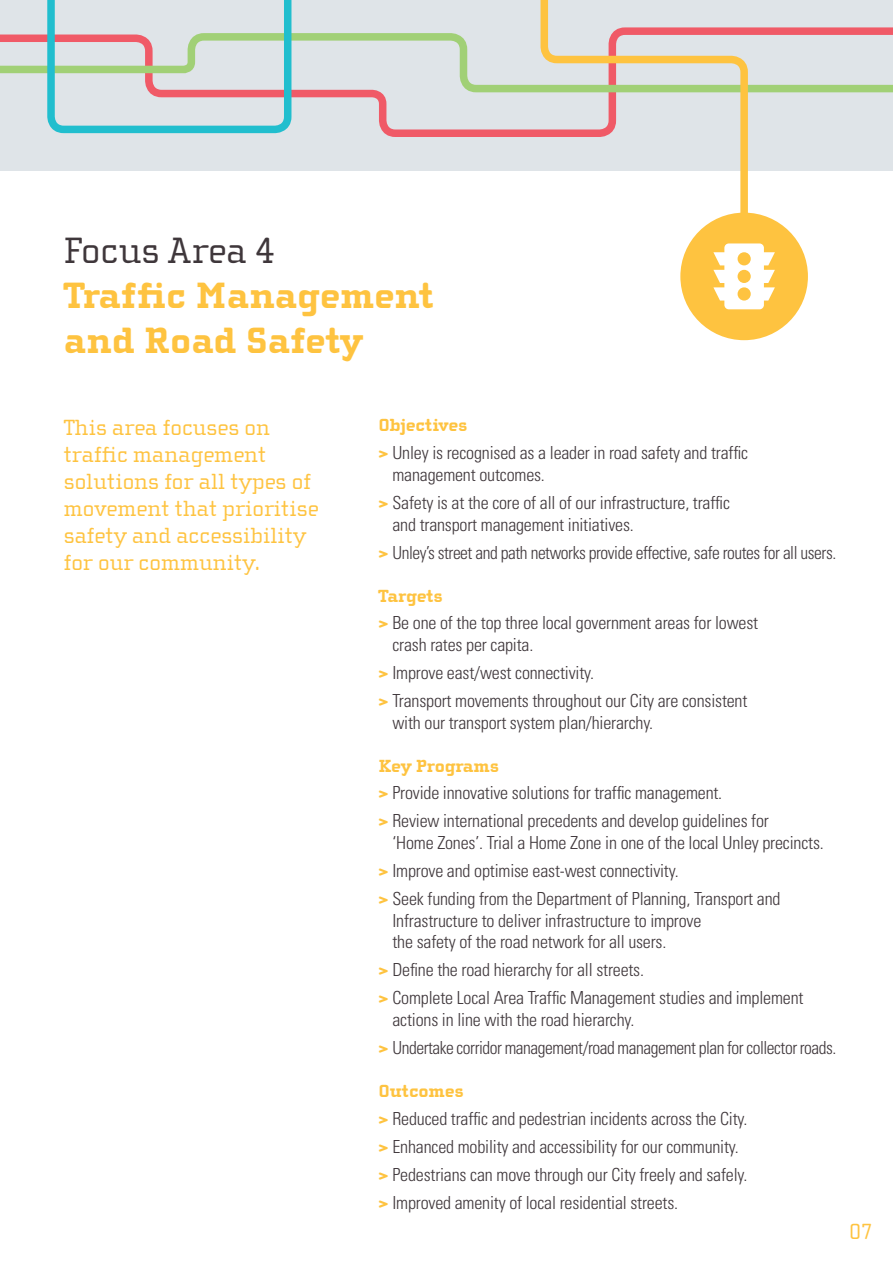
<style>
.page{position:relative;width:893px;height:1263px;background:#fff}
.page>*{position:absolute;margin:0;border:0;box-sizing:border-box;transform-origin:0 0}
.t1{font:800 37.5px/45px "Cholla Slab OT";color:#fec340}
.t2{font:37.5px "Cholla Slab OT";color:#3f373b}
.t3{font:22.5px/27px "Cholla Slab OT";color:#fec340}
.t4{font:300 condensed 18px/27.9px "Univers";letter-spacing:-.01em;color:#3f373b}
.t5{font:800 18px "Cholla Slab OT";letter-spacing:-.01em;color:#fec340}
.s1{font-family:"Cholla Slab OT";font-weight:800;font-stretch:normal;color:#fec340}
</style>
<div class="page">
<div style="left:0;top:0;width:893px;height:170px;background:#dfe4e8"></div>
<svg style="left:295px;top:27px;width:598px;height:110px"></svg>
<svg style="left:0;top:29px;width:893px;height:67px"></svg>
<svg style="left:44px;top:0;width:251px;height:134px"></svg>
<svg style="left:537px;top:0;width:215px;height:234px"></svg>
<div style="left:680px;top:213px;width:128px;height:127px;background:#fec340;border-radius:50%"></div>
<svg style="left:713px;top:243px;width:62px;height:66px"></svg>
<h1 class="t2" style="left:64px;top:230px;width:212px">Focus Area 4</h1>
<h1 class="t1" style="left:64px;top:273px;width:372px">Traffic Management and Road Safety</h1>
<p class="t3" style="left:64px;top:415px;width:256px">This area focuses on traffic management solutions for all types of movement that prioritise safety and accessibility for our community.</p>
<p class="t5" style="left:378px;top:416px;width:91px">Objectives</p>
<p class="t4" style="left:392px;top:442px;width:357px;line-height:21.6px;text-indent:-14px"><span class="s1">&gt;</span> Unley is recognised as a leader in road safety and traffic management outcomes.</p>
<p class="t4" style="left:392px;top:492px;width:339px;line-height:21.6px;text-indent:-14px"><span class="s1">&gt;</span> Safety is at the core of all of our infrastructure, traffic and transport management initiatives.</p>
<p class="t4" style="left:378px;top:538px;width:459px"><span class="s1">&gt;</span> Unley’s street and path networks provide effective, safe routes for all users.</p>
<p class="t5" style="left:378px;top:586px;width:66px">Targets</p>
<p class="t4" style="left:392px;top:612px;width:367px;line-height:21.6px;text-indent:-14px"><span class="s1">&gt;</span> Be one of the top three local government areas for lowest crash rates per capita.</p>
<p class="t4" style="left:378px;top:658px;width:370px"><span class="s1">&gt;</span> Improve east/west connectivity.<br><span class="s1">&gt;</span> Transport movements throughout our City are consistent</p>
<p class="t4" style="left:392px;top:708px;width:262px">with our transport system plan/hierarchy.</p>
<p class="t5" style="left:378px;top:756px;width:122px">Key Programs</p>
<p class="t4" style="left:378px;top:779px;width:392px"><span class="s1">&gt;</span> Provide innovative solutions for traffic management.<br><span class="s1">&gt;</span> Review international precedents and develop guidelines for</p>
<p class="t4" style="left:378px;top:828px;width:447px;text-indent:14px">‘Home Zones’. Trial a Home Zone in one of the local Unley precincts. <span class="s1">&gt;</span> Improve and optimise east-west connectivity.<br><span class="s1">&gt;</span> Seek funding from the Department of Planning, Transport and</p>
<p class="t4" style="left:392px;top:909px;width:310px;line-height:21.6px">Infrastructure to deliver infrastructure to improve the safety of the road network for all users.</p>
<p class="t4" style="left:378px;top:956px;width:427px"><span class="s1">&gt;</span> Define the road hierarchy for all streets.<br><span class="s1">&gt;</span> Complete Local Area Traffic Management studies and implement</p>
<p class="t4" style="left:378px;top:1005px;width:459px;text-indent:14px">actions in line with the road hierarchy.<br><span class="s1">&gt;</span> Undertake corridor management/road management plan for collector roads.</p>
<p class="t5" style="left:378px;top:1081px;width:87px">Outcomes</p>
<p class="t4" style="left:378px;top:1104px;width:371px"><span class="s1">&gt;</span> Reduced traffic and pedestrian incidents across the City. <span class="s1">&gt;</span> Enhanced mobility and accessibility for our community. <span class="s1">&gt;</span> Pedestrians can move through our City freely and safely. <span class="s1">&gt;</span> Improved amenity of local residential streets.</p>
<p class="t3" style="left:850px;top:1218px;width:24px">07</p>
</div>
